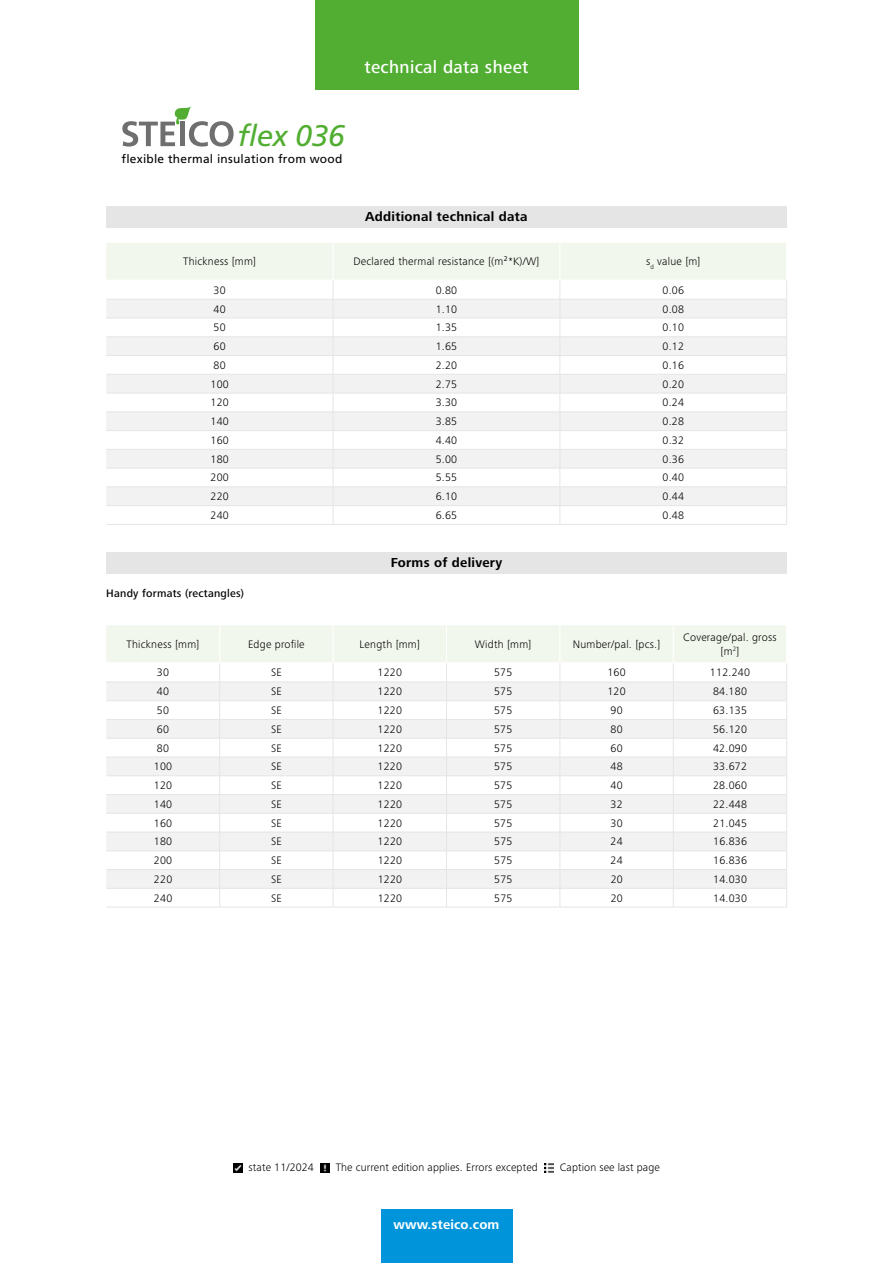
<style>
.page{position:relative;width:893px;height:1263px;background:#fff}
.page>*{position:absolute;margin:0;border:0;box-sizing:border-box;transform-origin:0 0}
.t1{font:italic 29.7px "Frutiger";letter-spacing:-.01em;color:#52ae32}
.t2{font:500 18px "Frutiger Next LTW1 G";letter-spacing:.02em;color:#fff}
.t3{font:700 13.5px "Frutiger Next LTW1 G";letter-spacing:.02em;color:#000}
.t4{font:700 13.5px "Frutiger Next LTW1 G";letter-spacing:.01em;color:#fff}
.t5{font:12px "Frutiger";letter-spacing:.02em;color:#000}
.t6{font:300 11.25px/13.5px "Frutiger Next LTW1 G";letter-spacing:.02em;color:#000;text-align:center}
.t7{font:500 11.25px "Frutiger Next LTW1 G";letter-spacing:.02em;color:#000}
</style>
<div class="page">
<svg style="left:122px;top:106px;width:112px;height:41px"></svg>
<div style="left:106px;top:206px;width:681px;height:22px;background:#e5e5e5"></div>
<svg style="left:106px;top:243px;width:681px;height:281px"></svg>
<hr style="left:106px;top:524px;width:227px;height:1px;background:#e5e5e5">
<hr style="left:333px;top:524px;width:227px;height:1px;background:#e5e5e5">
<hr style="left:560px;top:524px;width:227px;height:1px;background:#e5e5e5">
<div style="left:106px;top:552px;width:681px;height:22px;background:#e5e5e5"></div>
<svg style="left:106px;top:625px;width:681px;height:282px"></svg>
<hr style="left:106px;top:907px;width:114px;height:1px;background:#e5e5e5">
<hr style="left:220px;top:907px;width:113px;height:1px;background:#e5e5e5">
<hr style="left:333px;top:907px;width:113px;height:1px;background:#e5e5e5">
<hr style="left:446px;top:907px;width:114px;height:1px;background:#e5e5e5">
<hr style="left:560px;top:907px;width:113px;height:1px;background:#e5e5e5">
<hr style="left:673px;top:907px;width:114px;height:1px;background:#e5e5e5">
<div style="left:315px;top:0;width:263px;height:89px;background:#52ae32"></div>
<div style="left:381px;top:1210px;width:131px;height:53px;background:#0095db"></div>
<svg style="left:233px;top:1163px;width:9px;height:9px"></svg>
<svg style="left:320px;top:1163px;width:10px;height:9px"></svg>
<svg style="left:544px;top:1163px;width:10px;height:9px"></svg>
<h2 class="t2" style="left:364px;top:56px;width:166px">technical data sheet</h2>
<h1 class="t1" style="left:237px;top:119px;width:109px">flex 036</h1>
<p class="t5" style="left:121px;top:151px;width:222px">flexible thermal insulation from wood</p>
<p class="t3" style="left:365px;top:209px;width:164px">Additional technical data</p>
<p class="t6" style="left:183px;top:255px;width:74px">Thickness [mm]</p>
<p class="t6" style="left:353px;top:255px;width:188px">Declared thermal resistance [(m²*K)/W]</p>
<p class="t6" style="left:646px;top:255px;width:56px">s<sub>d</sub> value [m]</p>
<p class="t6" style="left:214px;top:283px;width:14px">30</p>
<p class="t6" style="left:436px;top:283px;width:23px">0.80</p>
<p class="t6" style="left:662px;top:283px;width:23px">0.06</p>
<p class="t6" style="left:214px;top:302px;width:14px">40</p>
<p class="t6" style="left:436px;top:302px;width:23px">1.10</p>
<p class="t6" style="left:662px;top:302px;width:23px">0.08</p>
<p class="t6" style="left:214px;top:321px;width:14px">50</p>
<p class="t6" style="left:436px;top:321px;width:23px">1.35</p>
<p class="t6" style="left:662px;top:321px;width:23px">0.10</p>
<p class="t6" style="left:214px;top:340px;width:14px">60</p>
<p class="t6" style="left:436px;top:340px;width:23px">1.65</p>
<p class="t6" style="left:662px;top:340px;width:23px">0.12</p>
<p class="t6" style="left:214px;top:358px;width:14px">80</p>
<p class="t6" style="left:436px;top:358px;width:23px">2.20</p>
<p class="t6" style="left:662px;top:358px;width:23px">0.16</p>
<p class="t6" style="left:211px;top:377px;width:20px">100</p>
<p class="t6" style="left:436px;top:377px;width:23px">2.75</p>
<p class="t6" style="left:662px;top:377px;width:23px">0.20</p>
<p class="t6" style="left:211px;top:396px;width:20px">120</p>
<p class="t6" style="left:436px;top:396px;width:23px">3.30</p>
<p class="t6" style="left:662px;top:396px;width:23px">0.24</p>
<p class="t6" style="left:211px;top:415px;width:20px">140</p>
<p class="t6" style="left:436px;top:415px;width:23px">3.85</p>
<p class="t6" style="left:662px;top:415px;width:23px">0.28</p>
<p class="t6" style="left:211px;top:433px;width:20px">160</p>
<p class="t6" style="left:436px;top:433px;width:23px">4.40</p>
<p class="t6" style="left:662px;top:433px;width:23px">0.32</p>
<p class="t6" style="left:211px;top:452px;width:20px">180</p>
<p class="t6" style="left:436px;top:452px;width:23px">5.00</p>
<p class="t6" style="left:662px;top:452px;width:23px">0.36</p>
<p class="t6" style="left:211px;top:471px;width:20px">200</p>
<p class="t6" style="left:436px;top:471px;width:23px">5.55</p>
<p class="t6" style="left:662px;top:471px;width:23px">0.40</p>
<p class="t6" style="left:211px;top:490px;width:20px">220</p>
<p class="t6" style="left:436px;top:490px;width:23px">6.10</p>
<p class="t6" style="left:662px;top:490px;width:23px">0.44</p>
<p class="t6" style="left:211px;top:508px;width:20px">240</p>
<p class="t6" style="left:436px;top:508px;width:23px">6.65</p>
<p class="t6" style="left:662px;top:508px;width:23px">0.48</p>
<p class="t3" style="left:391px;top:555px;width:113px">Forms of delivery</p>
<p class="t7" style="left:106px;top:586px;width:139px">Handy formats (rectangles)</p>
<p class="t6" style="left:127px;top:638px;width:74px">Thickness [mm]</p>
<p class="t6" style="left:248px;top:638px;width:58px">Edge profile</p>
<p class="t6" style="left:360px;top:638px;width:62px">Length [mm]</p>
<p class="t6" style="left:475px;top:638px;width:58px">Width [mm]</p>
<p class="t6" style="left:573px;top:638px;width:89px">Number/pal. [pcs.]</p>
<p class="t6" style="left:683px;top:631px;width:95px">Coverage/pal. gross [m<sup>2</sup>]</p>
<p class="t6" style="left:157px;top:666px;width:14px">30</p>
<p class="t6" style="left:271px;top:666px;width:12px">SE</p>
<p class="t6" style="left:378px;top:666px;width:26px">1220</p>
<p class="t6" style="left:494px;top:666px;width:20px">575</p>
<p class="t6" style="left:607px;top:666px;width:20px">160</p>
<p class="t6" style="left:710px;top:666px;width:42px">112.240</p>
<p class="t6" style="left:157px;top:685px;width:14px">40</p>
<p class="t6" style="left:271px;top:685px;width:12px">SE</p>
<p class="t6" style="left:378px;top:685px;width:26px">1220</p>
<p class="t6" style="left:494px;top:685px;width:20px">575</p>
<p class="t6" style="left:607px;top:685px;width:20px">120</p>
<p class="t6" style="left:713px;top:685px;width:35px">84.180</p>
<p class="t6" style="left:157px;top:704px;width:14px">50</p>
<p class="t6" style="left:271px;top:704px;width:12px">SE</p>
<p class="t6" style="left:378px;top:704px;width:26px">1220</p>
<p class="t6" style="left:494px;top:704px;width:20px">575</p>
<p class="t6" style="left:611px;top:704px;width:14px">90</p>
<p class="t6" style="left:713px;top:704px;width:35px">63.135</p>
<p class="t6" style="left:157px;top:722px;width:14px">60</p>
<p class="t6" style="left:271px;top:722px;width:12px">SE</p>
<p class="t6" style="left:378px;top:722px;width:26px">1220</p>
<p class="t6" style="left:494px;top:722px;width:20px">575</p>
<p class="t6" style="left:611px;top:722px;width:14px">80</p>
<p class="t6" style="left:713px;top:722px;width:35px">56.120</p>
<p class="t6" style="left:157px;top:741px;width:14px">80</p>
<p class="t6" style="left:271px;top:741px;width:12px">SE</p>
<p class="t6" style="left:378px;top:741px;width:26px">1220</p>
<p class="t6" style="left:494px;top:741px;width:20px">575</p>
<p class="t6" style="left:611px;top:741px;width:14px">60</p>
<p class="t6" style="left:713px;top:741px;width:35px">42.090</p>
<p class="t6" style="left:154px;top:760px;width:20px">100</p>
<p class="t6" style="left:271px;top:760px;width:12px">SE</p>
<p class="t6" style="left:378px;top:760px;width:26px">1220</p>
<p class="t6" style="left:494px;top:760px;width:20px">575</p>
<p class="t6" style="left:611px;top:760px;width:14px">48</p>
<p class="t6" style="left:713px;top:760px;width:35px">33.672</p>
<p class="t6" style="left:154px;top:779px;width:20px">120</p>
<p class="t6" style="left:271px;top:779px;width:12px">SE</p>
<p class="t6" style="left:378px;top:779px;width:26px">1220</p>
<p class="t6" style="left:494px;top:779px;width:20px">575</p>
<p class="t6" style="left:611px;top:779px;width:14px">40</p>
<p class="t6" style="left:713px;top:779px;width:35px">28.060</p>
<p class="t6" style="left:154px;top:797px;width:20px">140</p>
<p class="t6" style="left:271px;top:797px;width:12px">SE</p>
<p class="t6" style="left:378px;top:797px;width:26px">1220</p>
<p class="t6" style="left:494px;top:797px;width:20px">575</p>
<p class="t6" style="left:611px;top:797px;width:14px">32</p>
<p class="t6" style="left:713px;top:797px;width:35px">22.448</p>
<p class="t6" style="left:154px;top:816px;width:20px">160</p>
<p class="t6" style="left:271px;top:816px;width:12px">SE</p>
<p class="t6" style="left:378px;top:816px;width:26px">1220</p>
<p class="t6" style="left:494px;top:816px;width:20px">575</p>
<p class="t6" style="left:611px;top:816px;width:14px">30</p>
<p class="t6" style="left:713px;top:816px;width:35px">21.045</p>
<p class="t6" style="left:154px;top:835px;width:20px">180</p>
<p class="t6" style="left:271px;top:835px;width:12px">SE</p>
<p class="t6" style="left:378px;top:835px;width:26px">1220</p>
<p class="t6" style="left:494px;top:835px;width:20px">575</p>
<p class="t6" style="left:611px;top:835px;width:14px">24</p>
<p class="t6" style="left:713px;top:835px;width:35px">16.836</p>
<p class="t6" style="left:154px;top:854px;width:20px">200</p>
<p class="t6" style="left:271px;top:854px;width:12px">SE</p>
<p class="t6" style="left:378px;top:854px;width:26px">1220</p>
<p class="t6" style="left:494px;top:854px;width:20px">575</p>
<p class="t6" style="left:611px;top:854px;width:14px">24</p>
<p class="t6" style="left:713px;top:854px;width:35px">16.836</p>
<p class="t6" style="left:154px;top:872px;width:20px">220</p>
<p class="t6" style="left:271px;top:872px;width:12px">SE</p>
<p class="t6" style="left:378px;top:872px;width:26px">1220</p>
<p class="t6" style="left:494px;top:872px;width:20px">575</p>
<p class="t6" style="left:611px;top:872px;width:14px">20</p>
<p class="t6" style="left:713px;top:872px;width:35px">14.030</p>
<p class="t6" style="left:154px;top:891px;width:20px">240</p>
<p class="t6" style="left:271px;top:891px;width:12px">SE</p>
<p class="t6" style="left:378px;top:891px;width:26px">1220</p>
<p class="t6" style="left:494px;top:891px;width:20px">575</p>
<p class="t6" style="left:611px;top:891px;width:14px">20</p>
<p class="t6" style="left:713px;top:891px;width:35px">14.030</p>
<p class="t6" style="left:249px;top:1161px;width:67px">state 11/2024</p>
<p class="t6" style="left:336px;top:1161px;width:204px">The current edition applies. Errors excepted</p>
<p class="t6" style="left:560px;top:1161px;width:101px">Caption see last page</p>
<p class="t4" style="left:394px;top:1217px;width:107px">www.steico.com</p>
</div>
